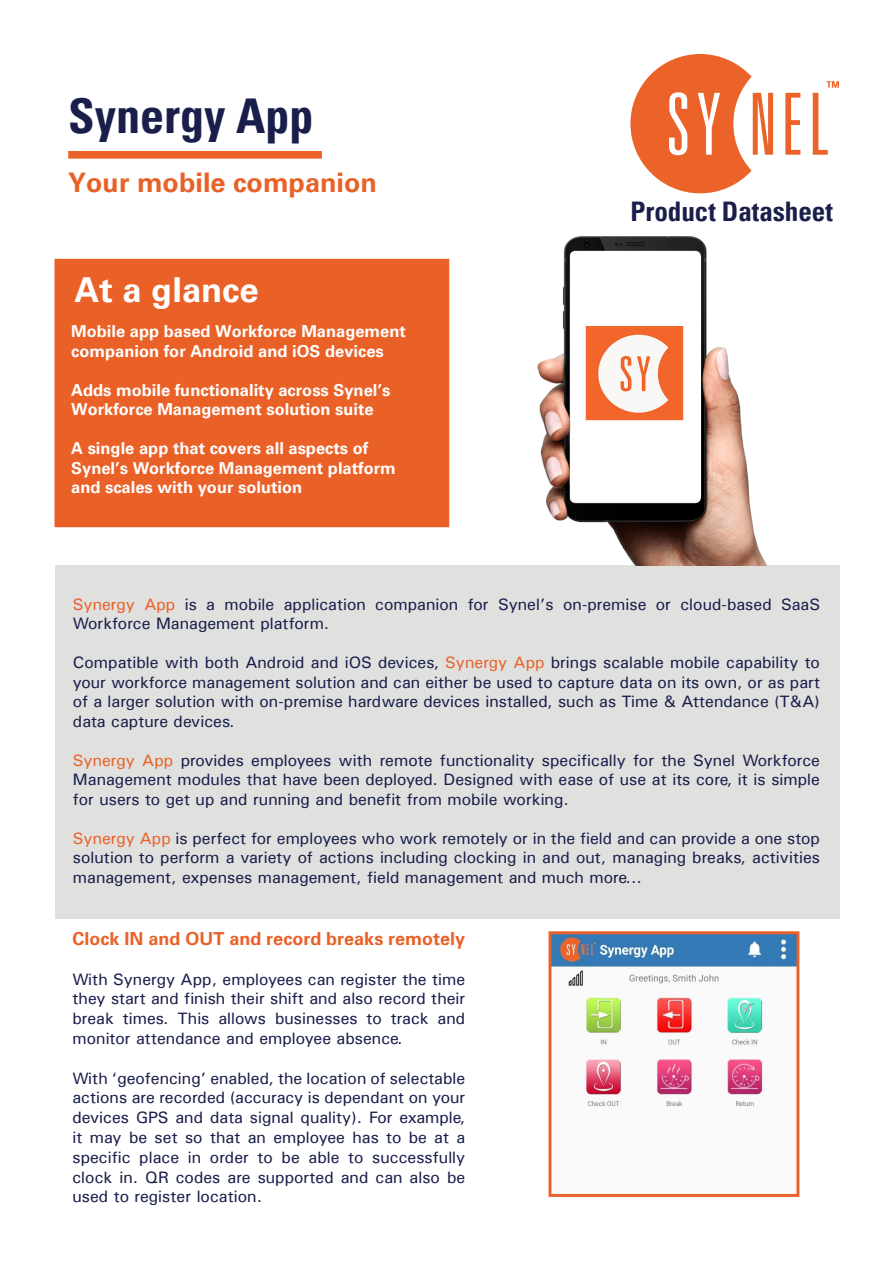
<style>
.page{position:relative;width:893px;height:1263px;background:#fff}
.page>*{position:absolute;margin:0;border:0;box-sizing:border-box;transform-origin:0 0}
.t1{font:700 condensed 48px "Univers";color:#1a1e4b}
.t2{font:700 34.5px "Univers";color:#fff}
.t3{font:700 27px "Univers";color:#e86228}
.t4{font:700 condensed 27px "Univers";color:#1a1e4b}
.t5{font:700 18px "Univers";color:#ea6128}
.t6{font:16.5px/19.8px "Univers";color:#191e4b;text-align:justify}
.t7{font:700 16.5px/19.5px "Univers";color:#fff}
.s1{color:#ea6128}
</style>
<div class="page">
<div style="left:55px;top:566px;width:784px;height:353px;background:#e0e1df"></div>
<img style="left:68px;top:151px;width:253px;height:8px">
<svg style="left:630px;top:54px;width:143px;height:139px"></svg>
<svg style="left:785px;top:93px;width:15px;height:62px"></svg>
<svg style="left:813px;top:81px;width:26px;height:74px"></svg>
<div style="left:53px;top:257px;width:398px;height:272px;background:#ea6128;border:2px solid #fff"></div>
<img style="left:538px;top:236px;width:236px;height:330px">
<img style="left:553px;top:935px;width:242px;height:172px">
<div style="left:549px;top:931px;width:250px;height:266px;border:3px solid #ea6128"></div>
<p class="t1" style="left:68px;top:86px;width:247px">Synergy App</p>
<p class="t3" style="left:68px;top:166px;width:311px">Your mobile companion</p>
<p class="t2" style="left:75px;top:270px;width:186px">At a glance</p>
<p class="t7" style="left:71px;top:322px;width:336px">Mobile app based Workforce Management companion for Android and iOS devices</p>
<p class="t7" style="left:71px;top:380px;width:321px">Adds mobile functionality across Synel’s<br>Workforce Management solution suite</p>
<p class="t7" style="left:71px;top:439px;width:326px">A single app that covers all aspects of<br>Synel’s Workforce Management platform and scales with your solution</p>
<p class="t4" style="left:630px;top:195px;width:204px">Product Datasheet</p>
<p class="t6" style="left:73px;top:594px;width:749px"><span class="s1">Synergy App</span> is a mobile application companion for Synel’s on-premise or cloud-based SaaS<br>Workforce Management platform.</p>
<p class="t6" style="left:73px;top:653px;width:749px">Compatible with both Android and iOS devices, <span class="s1">Synergy App</span> brings scalable mobile capability to your workforce management solution and can either be used to capture data on its own, or as part of a larger solution with on-premise hardware devices installed, such as Time &amp; Attendance (T&amp;A) data capture devices.</p>
<p class="t6" style="left:73px;top:750px;width:749px"><span class="s1">Synergy App</span> provides employees with remote functionality specifically for the Synel Workforce Management modules that have been deployed. Designed with ease of use at its core, it is simple for users to get up and running and benefit from mobile working.</p>
<p class="t6" style="left:73px;top:828px;width:749px"><span class="s1">Synergy App</span> is perfect for employees who work remotely or in the field and can provide a one stop solution to perform a variety of actions including clocking in and out, managing breaks, activities management, expenses management, field management and much more...</p>
<p class="t5" style="left:72px;top:928px;width:394px">Clock IN and OUT and record breaks remotely</p>
<p class="t6" style="left:72px;top:969px;width:394px">With Synergy App, employees can register the time they start and finish their shift and also record their break times. This allows businesses to track and monitor attendance and employee absence.</p>
<p class="t6" style="left:72px;top:1068px;width:394px">With ‘geofencing’ enabled, the location of selectable actions are recorded (accuracy is dependant on your devices GPS and data signal quality). For example, it may be set so that an employee has to be at a specific place in order to be able to successfully clock in. QR codes are supported and can also be used to register location.</p>
</div>
